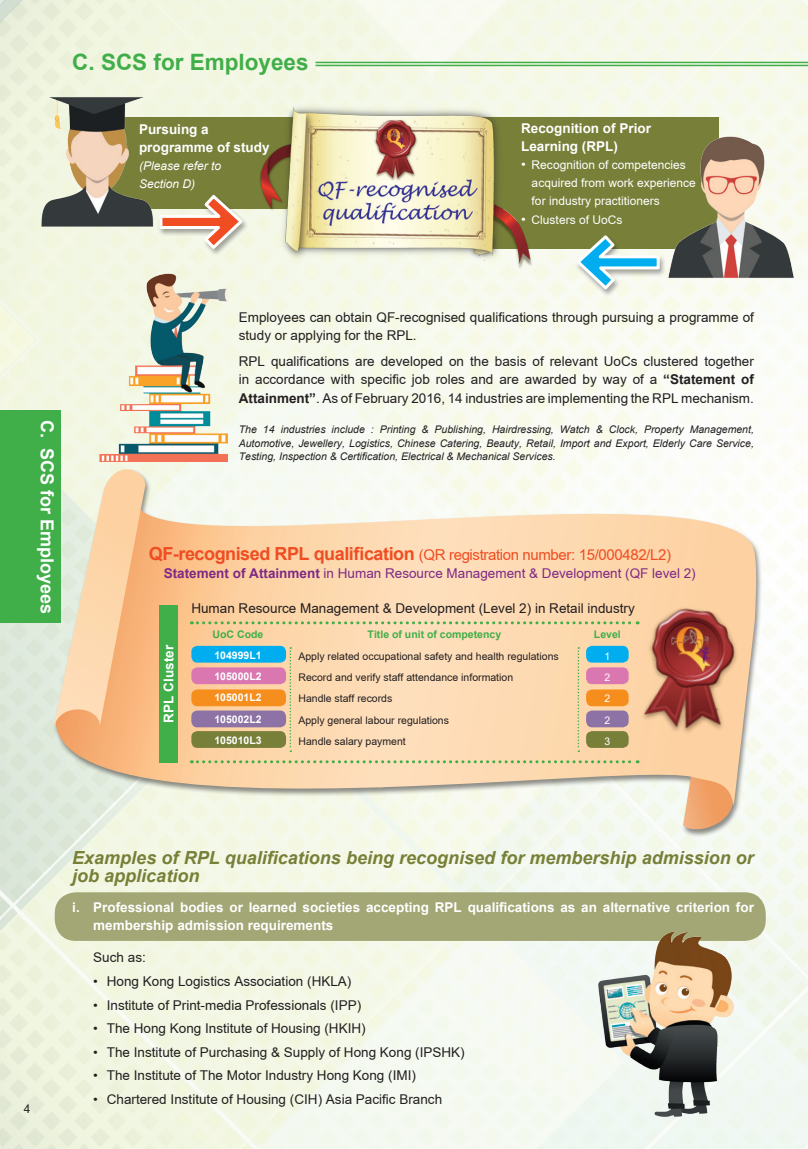
<style>
.page{position:relative;width:808px;height:1149px;background:#fff}
.page>*{position:absolute;margin:0;border:0;box-sizing:border-box;transform-origin:0 0}
.t1{font:700 22.5px "Arial";color:#40ae49}
.t2{font:italic 700 18px/18px "Arial";color:#777f38}
.t3{font:700 18px "Arial";color:#fff}
.t4{font:15px "Arial";letter-spacing:-.025em;color:#f04d22}
.t5{font:13.5px/18px "Arial";color:#231f20}
.t6{font:700 13.5px/18px "Arial";color:#fff}
.t7{font:13.5px "Arial";color:#7e2a85}
.t8{font:12px/18px "Arial";color:#fff}
.t9{font:italic 12px/18px "Arial";color:#fff}
.t10{font:12px "Arial";color:#231f20}
.t11{font:italic 10.5px/13.5px "Arial";color:#231f20;text-align:justify}
.t12{font:10.5px "Arial";color:#231f20}
.t13{font:700 10.5px "Arial";color:#fff}
.t14{font:700 10.5px "Arial";color:#40ae49}
.t15{font:10.5px "Arial";color:#fff}
.s1{font-size:13.5px}
.s2{font-weight:700}
.s3{font-weight:700;font-size:18px}
</style>
<div class="page">
<img style="left:0;top:0;width:808px;height:1148px">
<div style="left:55px;top:892px;width:711px;height:48px;background:#a3a675;border-radius:21px"></div>
<div style="left:476px;top:117px;width:243px;height:132px;background:#777f38"></div>
<div style="left:52px;top:468px;width:711px;height:369px;background:#231f20;opacity:.5"></div>
<svg style="left:683px;top:816px;width:50px;height:18px"></svg>
<svg style="left:56px;top:501px;width:707px;height:315px"></svg>
<svg style="left:56px;top:501px;width:701px;height:305px;background:#f8d9b4"></svg>
<svg style="left:53px;top:469px;width:92px;height:259px;background:#efd0a6"></svg>
<div style="left:0;top:409px;width:60px;height:213px;background:#40ae49"></div>
<img style="left:595px;top:931px;width:144px;height:186px">
<div style="left:191px;top:645px;width:95px;height:17px;background:#00aeef;border-radius:6px"></div>
<div style="left:586px;top:645px;width:43px;height:17px;background:#00aeef;border-radius:6px"></div>
<div style="left:191px;top:667px;width:95px;height:17px;background:#db77b0;border-radius:6px"></div>
<div style="left:586px;top:667px;width:43px;height:17px;background:#db77b0;border-radius:6px"></div>
<div style="left:191px;top:689px;width:95px;height:17px;background:#f68e1e;border-radius:6px"></div>
<div style="left:586px;top:689px;width:43px;height:17px;background:#f68e1e;border-radius:6px"></div>
<div style="left:191px;top:710px;width:95px;height:17px;background:#8c72a5;border-radius:6px"></div>
<div style="left:586px;top:710px;width:43px;height:17px;background:#8c72a5;border-radius:6px"></div>
<div style="left:191px;top:730px;width:95px;height:17px;background:#777f38;border-radius:6px"></div>
<div style="left:586px;top:730px;width:43px;height:17px;background:#777f38;border-radius:6px"></div>
<svg style="left:290px;top:647px;width:1px;height:104px"></svg>
<svg style="left:578px;top:647px;width:1px;height:104px"></svg>
<svg style="left:191px;top:621px;width:428px;height:3px"></svg>
<svg style="left:191px;top:760px;width:447px;height:3px"></svg>
<hr style="left:315px;top:62px;width:493px;height:1px;background:#40ae49">
<hr style="left:315px;top:65px;width:493px;height:1px;background:#40ae49">
<div style="left:159px;top:605px;width:18px;height:157px;background:#40ae49"></div>
<img style="left:97px;top:269px;width:136px;height:192px">
<div style="left:97px;top:117px;width:257px;height:91px;background:#777f38"></div>
<img style="left:666px;top:135px;width:131px;height:144px">
<img style="left:39px;top:94px;width:116px;height:134px">
<div style="left:157px;top:194px;width:92px;height:62px;background:#231f20;opacity:.4"></div>
<svg style="left:158px;top:194px;width:87px;height:57px"></svg>
<img style="left:619px;top:588px;width:147px;height:159px">
<img style="left:251px;top:99px;width:287px;height:169px">
<div style="left:575px;top:235px;width:91px;height:62px;background:#231f20;opacity:.4"></div>
<svg style="left:574px;top:235px;width:87px;height:57px"></svg>
<p class="t1" style="left:72px;top:47px;width:238px">C. SCS for Employees</p>
<p class="t6" style="left:139px;top:120px;width:132px">Pursuing a programme of study</p>
<p class="t9" style="left:139px;top:157px;width:84px">(Please refer to<br>Section D)</p>
<p class="t6" style="left:521px;top:120px;width:131px">Recognition of Prior<br>Learning (RPL)</p>
<p class="t8" style="left:532px;top:156px;width:166px;text-indent:-10px"><span class="s1">•</span> Recognition of competencies acquired from work experience for industry practitioners</p>
<p class="t8" style="left:521px;top:211px;width:103px"><span class="s1">•</span> Clusters of UoCs</p>
<p class="t3" style="left:59px;top:420px;width:196px;rotate:90deg">C. SCS for Employees</p>
<p class="t5" style="left:239px;top:308px;width:517px">Employees can obtain QF-recognised qualifications through pursuing a programme of study or applying for the RPL.</p>
<p class="t5" style="left:239px;top:352px;width:517px;text-align:justify">RPL qualifications are developed on the basis of relevant UoCs clustered together in accordance with specific job roles and are awarded by way of a <span class="s2">“Statement of Attainment”</span>. As of February 2016, 14 industries are implementing the RPL mechanism.</p>
<p class="t11" style="left:239px;top:422px;width:517px">The 14 industries include : Printing &amp; Publishing, Hairdressing, Watch &amp; Clock, Property Management, Automotive, Jewellery, Logistics, Chinese Catering, Beauty, Retail, Import and Export, Elderly Care Service, Testing, Inspection &amp; Certification, Electrical &amp; Mechanical Services.</p>
<p class="t4" style="left:149px;top:546px;width:524px"><span class="s3">QF-recognised RPL qualification</span> (QR registration number: 15/000482/L2)</p>
<p class="t7" style="left:164px;top:565px;width:533px"><span class="s2">Statement of Attainment</span> in Human Resource Management &amp; Development (QF level 2)</p>
<p class="t5" style="left:191px;top:599px;width:445px">Human Resource Management &amp; Development (Level 2) in Retail industry</p>
<p class="t14" style="left:213px;top:626px;width:52px">UoC Code</p>
<p class="t14" style="left:368px;top:626px;width:135px">Title of unit of competency</p>
<p class="t14" style="left:594px;top:626px;width:28px">Level</p>
<p class="t13" style="left:214px;top:648px;width:49px">104999L1</p>
<p class="t12" style="left:298px;top:650px;width:262px">Apply related occupational safety and health regulations</p>
<p class="t15" style="left:604px;top:650px;width:7px">1</p>
<p class="t13" style="left:214px;top:669px;width:49px">105000L2</p>
<p class="t12" style="left:298px;top:671px;width:216px">Record and verify staff attendance information</p>
<p class="t15" style="left:604px;top:671px;width:7px">2</p>
<p class="t13" style="left:214px;top:690px;width:49px">105001L2</p>
<p class="t12" style="left:298px;top:692px;width:95px">Handle staff records</p>
<p class="t15" style="left:604px;top:692px;width:7px">2</p>
<p class="t13" style="left:214px;top:711px;width:49px">105002L2</p>
<p class="t12" style="left:298px;top:714px;width:152px">Apply general labour regulations</p>
<p class="t15" style="left:604px;top:714px;width:7px">2</p>
<p class="t13" style="left:214px;top:733px;width:49px">105010L3</p>
<p class="t12" style="left:298px;top:735px;width:109px">Handle salary payment</p>
<p class="t15" style="left:604px;top:735px;width:7px">3</p>
<p class="t6" style="left:160px;top:722px;width:79px;rotate:-90deg">RPL Cluster</p>
<p class="t10" style="left:24px;top:1101px;width:8px">4</p>
<p class="t2" style="left:72px;top:848px;width:683px">Examples of RPL qualifications being recognised for membership admission or job application</p>
<p class="t6" style="left:93px;top:898px;width:662px;text-indent:-21px">i. Professional bodies or learned societies accepting RPL qualifications as an alternative criterion for membership admission requirements</p>
<p class="t5" style="left:93px;top:948px;width:54px">Such as:</p>
<p class="t5" style="left:93px;top:971px;width:260px">• Hong Kong Logistics Association (HKLA)</p>
<p class="t5" style="left:93px;top:995px;width:269px">• Institute of Print-media Professionals (IPP)</p>
<p class="t5" style="left:93px;top:1018px;width:274px">• The Hong Kong Institute of Housing (HKIH)</p>
<p class="t5" style="left:93px;top:1042px;width:373px">• The Institute of Purchasing &amp; Supply of Hong Kong (IPSHK)</p>
<p class="t5" style="left:93px;top:1066px;width:324px">• The Institute of The Motor Industry Hong Kong (IMI)</p>
<p class="t5" style="left:93px;top:1089px;width:350px">• Chartered Institute of Housing (CIH) Asia Pacific Branch</p>
</div>
